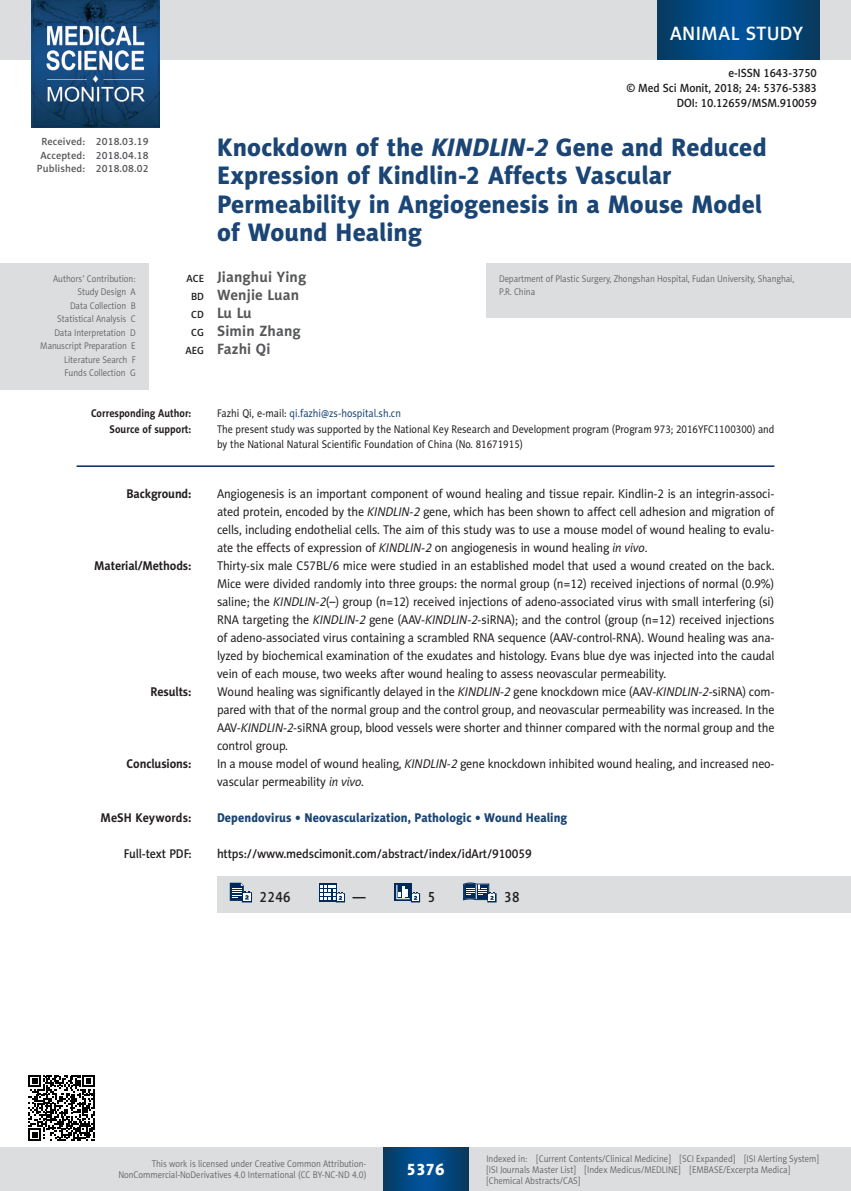
<style>
.page{position:relative;width:851px;height:1191px;background:#fff}
.page>*{position:absolute;margin:0;border:0;box-sizing:border-box;transform-origin:0 0}
.MSM_Tytul{font:25.5px/28.5px "Naomi Sans EFN Heavy";letter-spacing:.005em;color:#1a4574}
.t1{font:19.5px "Naomi Sans EFN Medium";letter-spacing:.015em;color:#fff}
.t2{font:16.5px "Naomi Sans EFN Heavy";color:#fff}
.MSM_Autorzy{font:700 15px "Naomi Sans EFN";letter-spacing:.01em;color:#57585a}
.MSM_dane{font:15px "Naomi Sans EFN Medium";letter-spacing:.03em;color:#231f20;scale:.9 1}
.MSM_Summary_body{font:12.75px/18px "Naomi Sans EFN";letter-spacing:-.01em;color:#231f20;text-align:justify;scale:.95 1}
.MSM_full_text_pdf{font:12.75px "Naomi Sans EFN Medium";letter-spacing:-.01em;color:#231f20;scale:.95 1}
.MSM_keywords{font:12.75px "Naomi Sans EFN Heavy";letter-spacing:.005em;color:#1a4574;scale:.95 1}
.MSM_Summary_body-2{font:700 12.75px "Naomi Sans EFN";letter-spacing:-.01em;color:#231f20;scale:.95 1}
.MSM_keywords-2{font:700 12.75px "Naomi Sans EFN";letter-spacing:.005em;color:#231f20;scale:.95 1}
.MSM_full_text_pdf-2{font:12px "Naomi Sans EFN Medium";letter-spacing:-.01em;color:#231f20;scale:.95 1}
.MSM_Support{font:11.25px/15.8px "Naomi Sans EFN";color:#231f20;scale:.9 1}
.MSM_Adres{font:11.25px "Naomi Sans EFN";color:#1a4574;scale:.9 1}
.MSM_Adres-2{font:700 11.25px "Naomi Sans EFN";color:#231f20;scale:.9 1}
.MSM_Support-2{font:700 11.25px "Naomi Sans EFN";color:#231f20;scale:.9 1}
.t3{font:10.5px "Naomi Sans EFN Medium";letter-spacing:.01em;color:#57585a}
.MSM_pagina_sygnatura{font:9.75px/11.2px "Naomi Sans EFN Light";color:#57585a;scale:.9 1}
.MSM_Afiliacja{font:9.75px/13.5px "Naomi Sans EFN Light";color:#57585a;scale:.9 1}
.s1{font-style:italic}
.s2{font-family:"Naomi Sans EFN Medium";font-weight:400;font-size:10.5px;color:#231f20}
.s3{color:#231f20}
</style>
<div class="page">
<div style="left:217px;top:876px;width:633px;height:36px;background:#dcdddf"></div>
<svg style="left:230px;top:882px;width:22px;height:20px"></svg>
<div style="left:319px;top:883px;width:17px;height:18px;background:#00295c"></div>
<svg style="left:320px;top:884px;width:25px;height:18px"></svg>
<div style="left:394px;top:883px;width:18px;height:18px;background:#00295c"></div>
<svg style="left:396px;top:885px;width:24px;height:17px"></svg>
<svg style="left:463px;top:882px;width:33px;height:20px"></svg>
<hr style="left:77px;top:465px;width:697px;height:2px;background:#00295c">
<div style="left:0;top:264px;width:148px;height:126px;background:#dcdddf"></div>
<div style="left:486px;top:264px;width:364px;height:54px;background:#dcdddf"></div>
<svg style="left:28px;top:1075px;width:67px;height:66px"></svg>
<hr style="left:850px;top:0;width:1px;height:60px;background:#dcdddf">
<div style="left:0;top:1148px;width:850px;height:43px;background:#dcdddf"></div>
<svg style="left:383px;top:1147px;width:85px;height:43px;background:#02477e"></svg>
<div style="left:0;top:0;width:850px;height:60px;background:#dcdddf"></div>
<img style="left:32px;top:0;width:127px;height:128px">
<svg style="left:657px;top:0;width:162px;height:60px;background:#02477e"></svg>
<h2 class="t1" style="left:670px;top:22px;width:134px">ANIMAL STUDY</h2>
<p class="t3" style="left:41px;top:136px;width:109px">Received: 2018.03.19</p>
<p class="t3" style="left:40px;top:149px;width:110px">Accepted: 2018.04.18</p>
<p class="t3" style="left:37px;top:163px;width:113px">Published: 2018.08.02</p>
<p class="MSM_pagina_sygnatura" style="left:53px;top:273px;width:93px">Authors’ Contribution:</p>
<p class="MSM_pagina_sygnatura" style="left:77px;top:286px;width:66px">Study Design A</p>
<p class="MSM_pagina_sygnatura" style="left:70px;top:300px;width:74px">Data Collection B</p>
<p class="MSM_pagina_sygnatura" style="left:57px;top:313px;width:89px">Statistical Analysis C</p>
<p class="MSM_pagina_sygnatura" style="left:54px;top:327px;width:92px">Data Interpretation D</p>
<p class="MSM_pagina_sygnatura" style="left:40px;top:340px;width:107px">Manuscript Preparation E</p>
<p class="MSM_pagina_sygnatura" style="left:64px;top:354px;width:81px">Literature Search F</p>
<p class="MSM_pagina_sygnatura" style="left:65px;top:367px;width:80px">Funds Collection G</p>
<p class="MSM_full_text_pdf-2" style="left:728px;top:66px;width:95px">e-ISSN 1643-3750</p>
<p class="MSM_full_text_pdf-2" style="left:626px;top:81px;width:202px">© Med Sci Monit, 2018; 24: 5376-5383</p>
<p class="MSM_full_text_pdf-2" style="left:676px;top:96px;width:149px">DOI: 10.12659/MSM.910059</p>
<p class="MSM_Tytul" style="left:217px;top:132px;width:551px">Knockdown of the <span class="s1">KINDLIN-2</span> Gene and Reduced Expression of Kindlin-2 Affects Vascular Permeability in Angiogenesis in a Mouse Model of Wound Healing</p>
<p class="MSM_Autorzy" style="left:186px;top:268px;width:121px"><span class="s2">ACE</span> Jianghui Ying</p>
<p class="MSM_Autorzy" style="left:191px;top:286px;width:110px"><span class="s2">BD</span> Wenjie Luan</p>
<p class="MSM_Autorzy" style="left:191px;top:304px;width:62px"><span class="s2">CD</span> Lu Lu</p>
<p class="MSM_Autorzy" style="left:191px;top:322px;width:111px"><span class="s2">CG</span> Simin Zhang</p>
<p class="MSM_Autorzy" style="left:185px;top:340px;width:87px"><span class="s2">AEG</span> Fazhi Qi</p>
<p class="MSM_Afiliacja" style="left:499px;top:272px;width:329px">Department of Plastic Surgery, Zhongshan Hospital, Fudan University, Shanghai,<br>P.R. China</p>
<p class="MSM_Adres-2" style="left:91px;top:406px;width:113px">Corresponding Author:</p>
<p class="MSM_Adres" style="left:217px;top:406px;width:206px"><span class="s3">Fazhi Qi, e-mail:</span> qi.fazhi@zs-hospital.sh.cn</p>
<p class="MSM_Support-2" style="left:110px;top:422px;width:92px">Source of support:</p>
<p class="MSM_Support" style="left:217px;top:421px;width:620px">The present study was supported by the National Key Research and Development program (Program 973; 2016YFC1100300) and by the National Natural Scientific Foundation of China (No. 81671915)</p>
<p class="MSM_Summary_body-2" style="left:126px;top:486px;width:70px">Background:</p>
<p class="MSM_Summary_body" style="left:217px;top:485px;width:588px">Angiogenesis is an important component of wound healing and tissue repair. Kindlin-2 is an integrin-associ&shy;ated protein, encoded by the <span class="s1">KINDLIN-2</span> gene, which has been shown to affect cell adhesion and migration of cells, including endothelial cells. The aim of this study was to use a mouse model of wound healing to evalu&shy;ate the effects of expression of <span class="s1">KINDLIN-2</span> on angiogenesis in wound healing <span class="s1">in vivo</span>.</p>
<p class="MSM_Summary_body-2" style="left:94px;top:558px;width:104px">Material/Methods:</p>
<p class="MSM_Summary_body" style="left:217px;top:557px;width:588px">Thirty-six male C57BL/6 mice were studied in an established model that used a wound created on the back.<br>Mice were divided randomly into three groups: the normal group (n=12) received injections of normal (0.9%) saline; the <span class="s1">KINDLIN-2</span>(–) group (n=12) received injections of adeno-associated virus with small interfering (si)<br>RNA targeting the <span class="s1">KINDLIN-2</span> gene (AAV-<span class="s1">KINDLIN-2</span>-siRNA); and the control (group (n=12) received injections of adeno-associated virus containing a scrambled RNA sequence (AAV-control-RNA). Wound healing was ana&shy;lyzed by biochemical examination of the exudates and histology. Evans blue dye was injected into the caudal vein of each mouse, two weeks after wound healing to assess neovascular permeability.</p>
<p class="MSM_Summary_body-2" style="left:150px;top:684px;width:45px">Results:</p>
<p class="MSM_Summary_body" style="left:217px;top:683px;width:588px">Wound healing was significantly delayed in the <span class="s1">KINDLIN-2</span> gene knockdown mice (AAV-<span class="s1">KINDLIN-2</span>-siRNA) com&shy;pared with that of the normal group and the control group, and neovascular permeability was increased. In the AAV-<span class="s1">KINDLIN-2</span>-siRNA group, blood vessels were shorter and thinner compared with the normal group and the control group.</p>
<p class="MSM_Summary_body-2" style="left:127px;top:756px;width:70px">Conclusions:</p>
<p class="MSM_Summary_body" style="left:217px;top:755px;width:588px">In a mouse model of wound healing, <span class="s1">KINDLIN-2</span> gene knockdown inhibited wound healing, and increased neo&shy;vascular permeability <span class="s1">in vivo</span>.</p>
<p class="MSM_keywords-2" style="left:100px;top:810px;width:97px">MeSH Keywords:</p>
<p class="MSM_keywords" style="left:217px;top:810px;width:370px">Dependovirus • Neovascularization, Pathologic • Wound Healing</p>
<p class="MSM_full_text_pdf" style="left:124px;top:846px;width:73px">Full-text PDF:</p>
<p class="MSM_full_text_pdf" style="left:217px;top:846px;width:333px">https://www.medscimonit.com/abstract/index/idArt/910059</p>
<p class="MSM_dane" style="left:259px;top:888px;width:36px">2246</p>
<p class="MSM_dane" style="left:352px;top:888px;width:16px">—</p>
<p class="MSM_dane" style="left:427px;top:888px;width:10px">5</p>
<p class="MSM_dane" style="left:504px;top:888px;width:19px">38</p>
<p class="MSM_pagina_sygnatura" style="left:118px;top:1158px;width:277px;text-align:right">This work is licensed under Creative Common Attribution-<br>NonCommercial-NoDerivatives 4.0 International (CC BY-NC-ND 4.0)</p>
<p class="t2" style="left:406px;top:1159px;width:40px">5376</p>
<p class="MSM_pagina_sygnatura" style="left:486px;top:1152px;width:371px">Indexed in: [Current Contents/Clinical Medicine] [SCI Expanded] [ISI Alerting System] [ISI Journals Master List] [Index Medicus/MEDLINE] [EMBASE/Excerpta Medica] [Chemical Abstracts/CAS]</p>
</div>
